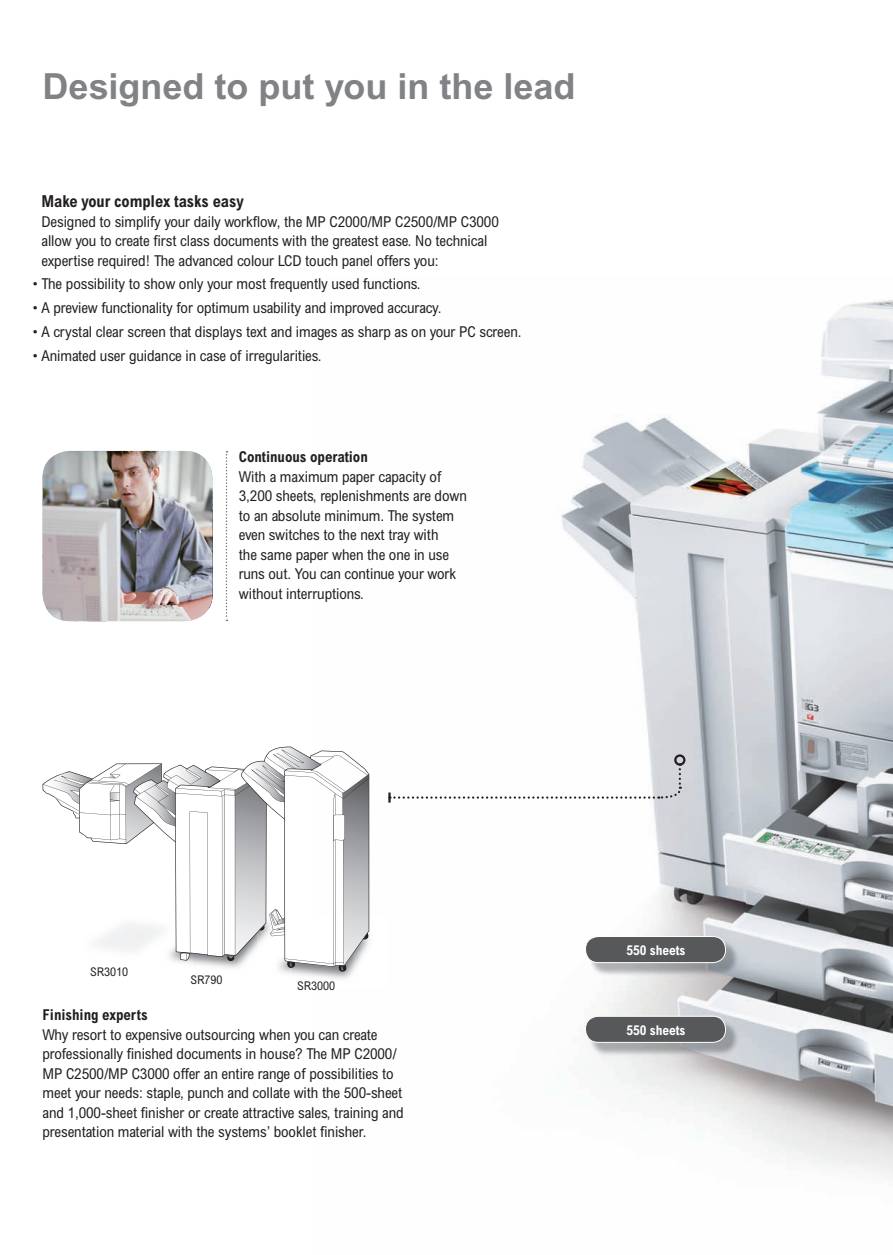
<style>
.page{position:relative;width:893px;height:1255px;background:#fff}
.page>*{position:absolute;margin:0;border:0;box-sizing:border-box;transform-origin:0 0}
.t1{font:700 36px "Arial";color:#808285}
.t2{font:700 condensed 16.5px "Arial";letter-spacing:-.005em;color:#231f20}
.t3{font:condensed 15px/19.5px "Arial";letter-spacing:-.005em;color:#231f20}
.t4{font:700 condensed 15px "Arial";letter-spacing:-.005em;color:#231f20}
.t5{font:700 condensed 13.5px "Arial";letter-spacing:-.005em;color:#fff}
.t6{font:condensed 12px "Arial";color:#231f20}
</style>
<div class="page">
<img style="left:369px;top:300px;width:524px;height:877px">
<img style="left:43px;top:451px;width:170px;height:170px;border-radius:28px">
<svg style="left:387px;top:753px;width:300px;height:51px"></svg>
<img style="left:290px;top:915px;width:98px;height:72px">
<svg style="left:43px;top:746px;width:326px;height:227px"></svg>
<svg style="left:226px;top:451px;width:1px;height:170px"></svg>
<img style="left:588px;top:938px;width:152px;height:39px">
<div style="left:585px;top:936px;width:140px;height:26px;background:#57585a;border-radius:13px"></div>
<div style="left:585px;top:936px;width:141px;height:26px;border:1px solid #fff;border-radius:13px"></div>
<img style="left:588px;top:1018px;width:152px;height:38px">
<div style="left:585px;top:1016px;width:140px;height:26px;background:#57585a;border-radius:13px"></div>
<div style="left:585px;top:1015px;width:141px;height:27px;border:1px solid #fff;border-radius:13px"></div>
<h1 class="t1" style="left:43px;top:74px;width:534px">Designed to put you in the lead</h1>
<p class="t2" style="left:41px;top:195px;width:204px">Make your complex tasks easy</p>
<p class="t3" style="left:41px;top:213px;width:459px">Designed to simplify your daily workflow, the MP C2000/MP C2500/MP C3000 allow you to create first class documents with the greatest ease. No technical expertise required! The advanced colour LCD touch panel offers you:</p>
<p class="t3" style="left:33px;top:276px;width:389px">• The possibility to show only your most frequently used functions.</p>
<p class="t3" style="left:33px;top:299px;width:410px">• A preview functionality for optimum usability and improved accuracy.</p>
<p class="t3" style="left:33px;top:323px;width:490px">• A crystal clear screen that displays text and images as sharp as on your PC screen.</p>
<p class="t3" style="left:33px;top:347px;width:290px">• Animated user guidance in case of irregularities.</p>
<p class="t4" style="left:239px;top:451px;width:131px">Continuous operation</p>
<p class="t3" style="left:239px;top:468px;width:230px">With a maximum paper capacity of 3,200 sheets, replenishments are down to an absolute minimum. The system even switches to the next tray with<br>the same paper when the one in use runs out. You can continue your work without interruptions.</p>
<p class="t6" style="left:90px;top:967px;width:40px">SR3010</p>
<p class="t6" style="left:190px;top:975px;width:34px">SR790</p>
<p class="t6" style="left:297px;top:981px;width:40px">SR3000</p>
<p class="t4" style="left:43px;top:1009px;width:107px">Finishing experts</p>
<p class="t3" style="left:43px;top:1025px;width:363px">Why resort to expensive outsourcing when you can create professionally finished documents in house? The MP C2000/ MP C2500/MP C3000 offer an entire range of possibilities to meet your needs: staple, punch and collate with the 500-sheet and 1,000-sheet finisher or create attractive sales, training and presentation material with the systems’ booklet finisher.</p>
<p class="t5" style="left:627px;top:945px;width:61px">550 sheets</p>
<p class="t5" style="left:627px;top:1025px;width:61px">550 sheets</p>
</div>
